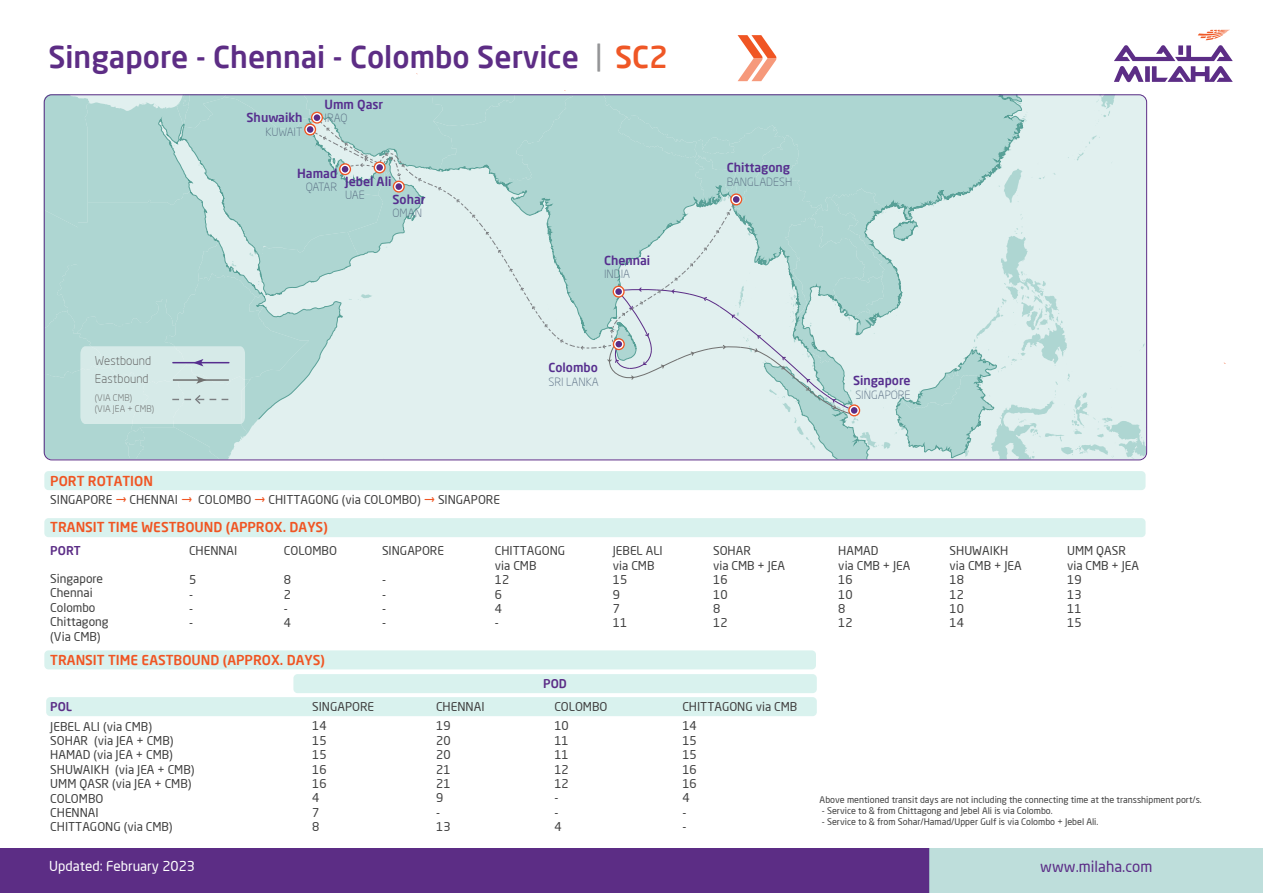
<style>
.page{position:relative;width:1263px;height:893px;background:#fff}
.page>*{position:absolute;margin:0;border:0;box-sizing:border-box;transform-origin:0 0}
.t1{font:500 30px "Neo Sans Arabic";color:#5d2d85}
.t2{font:15px "Neo Sans Arabic";color:#5b2c86}
.t3{font:500 13.5px "Neo Sans Arabic";color:#f05523}
.t4{font:13.5px "Neo Sans Arabic";color:#fff}
.t5{font:500 12.45px "Neo Sans Arabic";color:#562e8e}
.t6{font:12px/14.4px "Neo Sans Arabic";color:#404040}
.t7{font:300 12px/18px "Neo Sans Arabic";color:#585757}
.t8{font:500 12px "Neo Sans Arabic";color:#5b2c86}
.t9{font:300 11.25px "Neo Sans Arabic";color:#576b81}
.t10{font:9px "Neo Sans Arabic";color:#404040}
.t11{font:300 9px/10.8px "Neo Sans Arabic";letter-spacing:.01em;color:#585757}
.s1{font-weight:400;color:#949597}
.s2{color:#ef5726}
.s3{font-family:"Arrows ADF";font-size:18px;color:#f05523}
</style>
<div class="page">
<div style="left:0;top:848px;width:929px;height:45px;background:#5c2d85"></div>
<div style="left:929px;top:848px;width:334px;height:45px;background:#bededb"></div>
<div style="left:44px;top:518px;width:1101px;height:19px;background:#d9f2ee;border-radius:4px"></div>
<div style="left:44px;top:471px;width:1101px;height:19px;background:#d9f2ee;border-radius:4px"></div>
<div style="left:44px;top:650px;width:772px;height:19px;background:#d9f2ee;border-radius:4px"></div>
<div style="left:293px;top:674px;width:524px;height:19px;background:#d9f2ee;border-radius:4px"></div>
<div style="left:46px;top:697px;width:771px;height:19px;background:#d9f2ee;border-radius:4px"></div>
<svg style="left:1114px;top:30px;width:119px;height:52px"></svg>
<svg style="left:737px;top:35px;width:39px;height:46px"></svg>
<svg style="left:44px;top:90px;width:1102px;height:369px;background:#c6e1df"></svg>
<svg style="left:393px;top:181px;width:11px;height:11px"></svg>
<div style="left:393px;top:181px;width:12px;height:12px;border:1px solid #f05523;border-radius:50%"></div>
<div style="left:395px;top:183px;width:7px;height:7px;background:#5b2c86;border-radius:50%"></div>
<svg style="left:374px;top:162px;width:11px;height:11px"></svg>
<div style="left:374px;top:161px;width:12px;height:12px;border:1px solid #f05523;border-radius:50%"></div>
<div style="left:376px;top:164px;width:7px;height:7px;background:#5b2c86;border-radius:50%"></div>
<svg style="left:613px;top:339px;width:11px;height:10px"></svg>
<div style="left:613px;top:338px;width:12px;height:12px;border:1px solid #f05523;border-radius:50%"></div>
<div style="left:615px;top:341px;width:7px;height:6px;background:#5b2c86;border-radius:50%"></div>
<h1 class="t1" style="left:48px;top:34px;width:621px">Singapore - Chennai - Colombo Service <span class="s1">|</span> <span class="s2">SC2</span></h1>
<p class="t7" style="left:95px;top:352px;width:58px">Westbound<br>Eastbound</p>
<p class="t11" style="left:95px;top:392px;width:61px">(VIA CMB)<br>(VIA JEA + CMB)</p>
<p class="t5" style="left:247px;top:108px;width:57px">Shuwaikh</p>
<p class="t9" style="left:266px;top:123px;width:38px">KUWAIT</p>
<p class="t5" style="left:325px;top:95px;width:60px">Umm Qasr</p>
<p class="t9" style="left:325px;top:110px;width:24px">IRAQ</p>
<p class="t5" style="left:297px;top:164px;width:42px">Hamad</p>
<p class="t9" style="left:306px;top:179px;width:33px">QATAR</p>
<p class="t5" style="left:345px;top:172px;width:48px">Jebel Ali</p>
<p class="t9" style="left:345px;top:187px;width:21px">UAE</p>
<p class="t5" style="left:392px;top:189px;width:34px">Sohar</p>
<p class="t9" style="left:392px;top:205px;width:31px">OMAN</p>
<p class="t5" style="left:604px;top:251px;width:48px">Chennai</p>
<p class="t9" style="left:604px;top:266px;width:28px">INDIA</p>
<p class="t5" style="left:548px;top:358px;width:51px">Colombo</p>
<p class="t9" style="left:548px;top:373px;width:52px">SRI LANKA</p>
<p class="t5" style="left:727px;top:158px;width:65px">Chittagong</p>
<p class="t9" style="left:727px;top:173px;width:67px">BANGLADESH</p>
<p class="t5" style="left:853px;top:371px;width:59px">Singapore</p>
<p class="t9" style="left:855px;top:386px;width:57px">SINGAPORE</p>
<p class="t3" style="left:50px;top:470px;width:104px">PORT ROTATION</p>
<p class="t6" style="left:50px;top:493px;width:451px">SINGAPORE <span class="s3">K</span> CHENNAI <span class="s3">K</span> COLOMBO <span class="s3">K</span> CHITTAGONG (via COLOMBO) <span class="s3">K</span> SINGAPORE</p>
<p class="t3" style="left:50px;top:517px;width:279px">TRANSIT TIME WESTBOUND (APPROX. DAYS)</p>
<p class="t8" style="left:50px;top:542px;width:32px">PORT</p>
<p class="t6" style="left:50px;top:571px;width:60px">Singapore<br>Chennai<br>Colombo<br>Chittagong (Via CMB)</p>
<p class="t6" style="left:189px;top:544px;width:50px">CHENNAI</p>
<p class="t6" style="left:189px;top:573px;width:9px">5 - - -</p>
<p class="t3" style="left:50px;top:650px;width:276px">TRANSIT TIME EASTBOUND (APPROX. DAYS)</p>
<p class="t8" style="left:50px;top:697px;width:23px">POL</p>
<p class="t6" style="left:284px;top:544px;width:55px">COLOMBO</p>
<p class="t6" style="left:284px;top:573px;width:9px">8<br>2 -<br>4</p>
<p class="t6" style="left:382px;top:544px;width:64px">SINGAPORE</p>
<p class="t6" style="left:382px;top:573px;width:5px;text-align:justify">- - - -</p>
<p class="t6" style="left:495px;top:544px;width:72px">CHITTAGONG via CMB<br>12<br>6<br>4<br>-</p>
<p class="t6" style="left:613px;top:544px;width:51px">JEBEL ALI via CMB<br>15<br>9<br>7<br>11</p>
<p class="t6" style="left:713px;top:544px;width:74px">SOHAR<br>via CMB + JEA<br>16<br>10<br>8<br>12</p>
<p class="t6" style="left:838px;top:544px;width:74px">HAMAD<br>via CMB + JEA<br>16<br>10<br>8<br>12</p>
<p class="t6" style="left:949px;top:544px;width:74px">SHUWAIKH via CMB + JEA<br>18<br>12<br>10<br>14</p>
<p class="t6" style="left:1067px;top:544px;width:74px">UMM QASR via CMB + JEA<br>19<br>13<br>11<br>15</p>
<p class="t8" style="left:543px;top:674px;width:25px">POD</p>
<p class="t6" style="left:682px;top:697px;width:116px;line-height:19.5px">CHITTAGONG via CMB<br>14</p>
<p class="t6" style="left:682px;top:733px;width:16px">15<br>15<br>16<br>16<br>4<br>-<br>-</p>
<p class="t6" style="left:312px;top:697px;width:64px;line-height:19.5px">SINGAPORE<br>14</p>
<p class="t6" style="left:312px;top:733px;width:16px">15<br>15<br>16<br>16<br>4<br>7<br>8</p>
<p class="t6" style="left:436px;top:697px;width:50px;line-height:19.5px">CHENNAI<br>19</p>
<p class="t6" style="left:436px;top:733px;width:16px">20<br>20<br>21<br>21<br>9<br>-<br>13</p>
<p class="t6" style="left:554px;top:697px;width:55px;line-height:19.5px">COLOMBO<br>10</p>
<p class="t6" style="left:554px;top:733px;width:16px">11<br>11<br>12<br>12 -<br>-<br>4</p>
<p class="t6" style="left:50px;top:719px;width:146px">JEBEL ALI (via CMB)<br>SOHAR (via JEA + CMB)<br>HAMAD (via JEA + CMB)<br>SHUWAIKH (via JEA + CMB)<br>UMM QASR (via JEA + CMB)<br>COLOMBO<br>CHENNAI<br>CHITTAGONG (via CMB)</p>
<p class="t10" style="left:820px;top:793px;width:384px">Above mentioned transit days are not including the connecting time at the transshipment port/s.</p>
<p class="t10" style="left:822px;top:804px;width:232px">- Service to &amp; from Chittagong and Jebel Ali is via Colombo.</p>
<p class="t10" style="left:822px;top:815px;width:278px">- Service to &amp; from Sohar/Hamad/Upper Gulf is via Colombo + Jebel Ali.</p>
<p class="t4" style="left:49px;top:856px;width:147px">Updated: February 2023</p>
<p class="t2" style="left:1040px;top:855px;width:113px">www.milaha.com</p>
</div>
